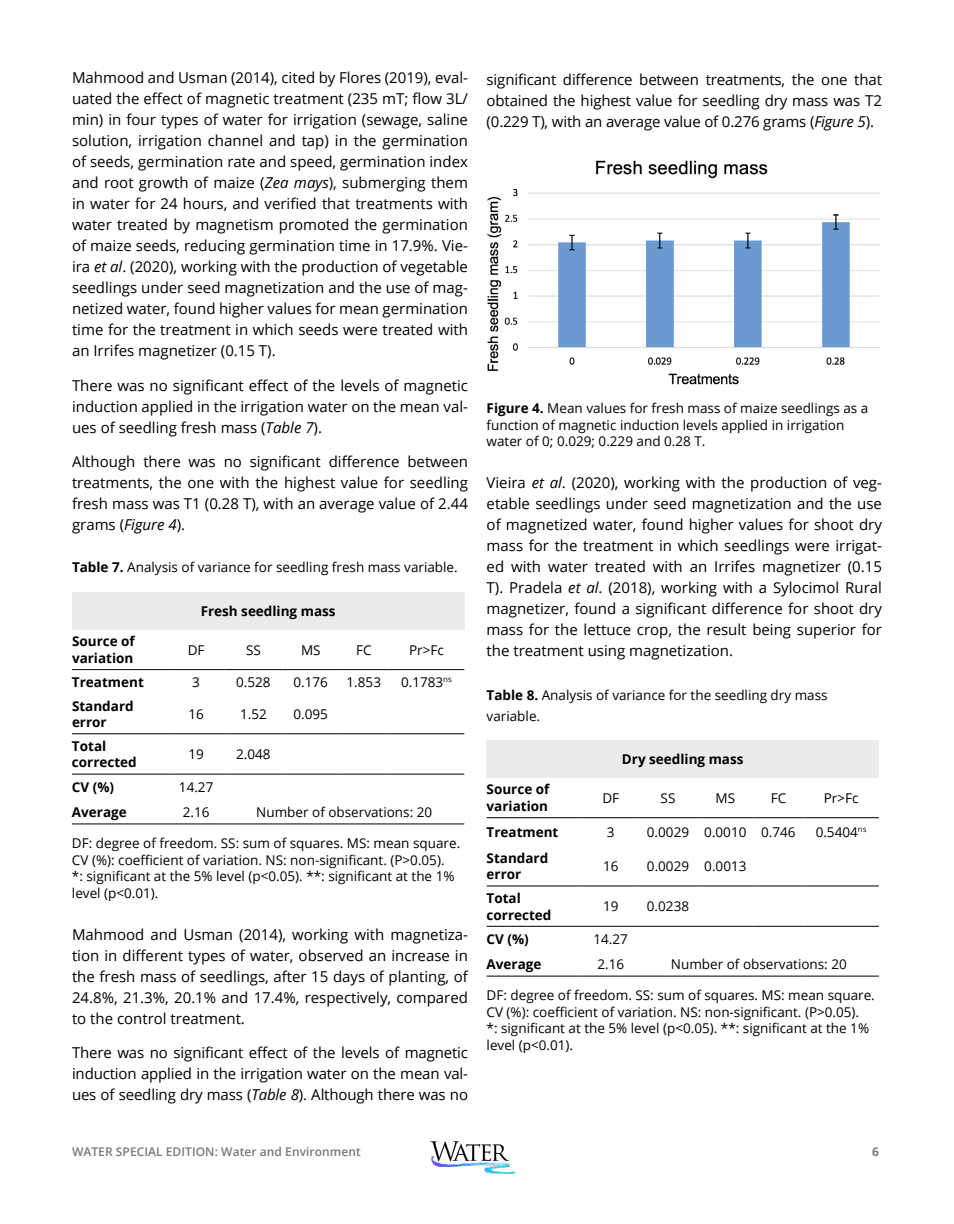
<style>
.page{position:relative;width:954px;height:1224px;background:#fff}
.page>*{position:absolute;margin:0;border:0;box-sizing:border-box;transform-origin:0 0}
.t1{font:15px/21px "Open Sans";color:#000;text-align:justify}
.t2{font:13.5px/16.5px "Open Sans";color:#000}
.t3{font:700 13.5px/16.5px "Open Sans";color:#000}
.t4{font:600 12px "Open Sans";letter-spacing:.005em;color:#797979}
.t5{font:700 12px "Open Sans";color:#797979}
.s1{font-style:italic}
.s2{font-weight:700}
</style>
<div class="page">
<img style="left:430px;top:1141px;width:85px;height:34px">
<div style="left:72px;top:592px;width:392px;height:37px;background:#ebebeb"></div>
<hr style="left:72px;top:669px;width:96px;height:1px;background:#000">
<hr style="left:168px;top:669px;width:56px;height:1px;background:#000">
<hr style="left:224px;top:669px;width:59px;height:1px;background:#000">
<hr style="left:283px;top:669px;width:56px;height:1px;background:#000">
<hr style="left:72px;top:734px;width:96px;height:1px;background:#000">
<hr style="left:168px;top:734px;width:56px;height:1px;background:#000">
<hr style="left:224px;top:734px;width:59px;height:1px;background:#000">
<hr style="left:283px;top:734px;width:56px;height:1px;background:#000">
<hr style="left:72px;top:774px;width:96px;height:1px;background:#000">
<hr style="left:168px;top:774px;width:56px;height:1px;background:#000">
<hr style="left:72px;top:824px;width:96px;height:1px;background:#000">
<hr style="left:168px;top:824px;width:56px;height:1px;background:#000">
<hr style="left:339px;top:669px;width:50px;height:1px;background:#000">
<hr style="left:389px;top:669px;width:75px;height:1px;background:#000">
<hr style="left:339px;top:734px;width:50px;height:1px;background:#000">
<hr style="left:389px;top:734px;width:75px;height:1px;background:#000">
<hr style="left:224px;top:774px;width:59px;height:1px;background:#000">
<hr style="left:283px;top:774px;width:56px;height:1px;background:#000">
<hr style="left:339px;top:774px;width:50px;height:1px;background:#000">
<hr style="left:389px;top:774px;width:75px;height:1px;background:#000">
<hr style="left:224px;top:824px;width:59px;height:1px;background:#000">
<hr style="left:283px;top:824px;width:56px;height:1px;background:#000">
<hr style="left:339px;top:824px;width:50px;height:1px;background:#000">
<hr style="left:389px;top:824px;width:75px;height:1px;background:#000">
<img style="left:487px;top:160px;width:393px;height:225px">
<div style="left:487px;top:740px;width:392px;height:37px;background:#ebebeb"></div>
<hr style="left:487px;top:817px;width:96px;height:1px;background:#000">
<hr style="left:583px;top:817px;width:56px;height:1px;background:#000">
<hr style="left:639px;top:817px;width:58px;height:1px;background:#000">
<hr style="left:697px;top:817px;width:57px;height:1px;background:#000">
<hr style="left:487px;top:886px;width:96px;height:1px;background:#000">
<hr style="left:583px;top:886px;width:56px;height:1px;background:#000">
<hr style="left:639px;top:886px;width:58px;height:1px;background:#000">
<hr style="left:697px;top:886px;width:57px;height:1px;background:#000">
<hr style="left:487px;top:926px;width:96px;height:1px;background:#000">
<hr style="left:583px;top:926px;width:56px;height:1px;background:#000">
<hr style="left:487px;top:976px;width:96px;height:1px;background:#000">
<hr style="left:583px;top:976px;width:56px;height:1px;background:#000">
<hr style="left:754px;top:817px;width:49px;height:1px;background:#000">
<hr style="left:803px;top:817px;width:76px;height:1px;background:#000">
<hr style="left:754px;top:886px;width:49px;height:1px;background:#000">
<hr style="left:803px;top:886px;width:76px;height:1px;background:#000">
<hr style="left:639px;top:926px;width:58px;height:1px;background:#000">
<hr style="left:697px;top:926px;width:57px;height:1px;background:#000">
<hr style="left:754px;top:926px;width:49px;height:1px;background:#000">
<hr style="left:803px;top:926px;width:76px;height:1px;background:#000">
<hr style="left:639px;top:976px;width:58px;height:1px;background:#000">
<hr style="left:697px;top:976px;width:57px;height:1px;background:#000">
<hr style="left:754px;top:976px;width:49px;height:1px;background:#000">
<hr style="left:803px;top:976px;width:76px;height:1px;background:#000">
<p class="t1" style="left:72px;top:67px;width:398px">Mahmood and Usman (2014), cited by Flores (2019), eval&shy;uated the effect of magnetic treatment (235 mT; flow 3L/ min) in four types of water for irrigation (sewage, saline solution, irrigation channel and tap) in the germination of seeds, germination rate and speed, germination index and root growth of maize (<span class="s1">Zea mays</span>), submerging them in water for 24 hours, and verified that treatments with water treated by magnetism promoted the germination of maize seeds, reducing germination time in 17.9%. Vie&shy;ira <span class="s1">et al</span>. (2020), working with the production of vegetable seedlings under seed magnetization and the use of mag&shy;netized water, found higher values for mean germination time for the treatment in which seeds were treated with an Irrifes magnetizer (0.15 T).</p>
<p class="t1" style="left:72px;top:375px;width:398px">There was no significant effect of the levels of magnetic induction applied in the irrigation water on the mean val&shy;ues of seedling fresh mass (<span class="s1">Table 7</span>).</p>
<p class="t1" style="left:72px;top:451px;width:398px">Although there was no significant difference between treatments, the one with the highest value for seedling fresh mass was T1 (0.28 T), with an average value of 2.44 grams (<span class="s1">Figure 4</span>).</p>
<p class="t2" style="left:72px;top:559px;width:387px"><span class="s2">Table 7.</span> Analysis of variance for seedling fresh mass variable.</p>
<p class="t3" style="left:201px;top:602px;width:136px">Fresh seedling mass</p>
<p class="t3" style="left:72px;top:633px;width:64px">Source of variation</p>
<p class="t2" style="left:188px;top:641px;width:18px">DF</p>
<p class="t2" style="left:246px;top:641px;width:16px">SS</p>
<p class="t2" style="left:301px;top:641px;width:21px">MS</p>
<p class="t2" style="left:356px;top:641px;width:17px">FC</p>
<p class="t2" style="left:409px;top:641px;width:36px">Pr&gt;Fc</p>
<p class="t3" style="left:72px;top:673px;width:73px">Treatment</p>
<p class="t2" style="left:192px;top:673px;width:9px">3</p>
<p class="t2" style="left:236px;top:673px;width:36px">0.528</p>
<p class="t2" style="left:294px;top:673px;width:36px">0.176</p>
<p class="t2" style="left:347px;top:673px;width:36px">1.853</p>
<p class="t2" style="left:401px;top:673px;width:52px">0.1783<sup>ns</sup></p>
<p class="t3" style="left:72px;top:697px;width:63px">Standard error</p>
<p class="t2" style="left:188px;top:705px;width:17px">16</p>
<p class="t2" style="left:240px;top:705px;width:28px">1.52</p>
<p class="t2" style="left:294px;top:705px;width:36px">0.095</p>
<p class="t3" style="left:72px;top:737px;width:66px">Total corrected</p>
<p class="t2" style="left:188px;top:746px;width:17px">19</p>
<p class="t2" style="left:236px;top:746px;width:36px">2.048</p>
<p class="t3" style="left:72px;top:779px;width:44px">CV (%)</p>
<p class="t2" style="left:179px;top:779px;width:36px">14.27</p>
<p class="t3" style="left:72px;top:804px;width:56px">Average</p>
<p class="t2" style="left:183px;top:804px;width:28px">2.16</p>
<p class="t2" style="left:256px;top:804px;width:177px">Number of observations: 20</p>
<p class="t2" style="left:72px;top:835px;width:390px">DF: degree of freedom. SS: sum of squares. MS: mean square.<br>CV (%): coefficient of variation. NS: non-significant. (P&gt;0.05).<br>*: significant at the 5% level (p&lt;0.05). **: significant at the 1% level (p&lt;0.01).</p>
<p class="t1" style="left:72px;top:923px;width:398px">Mahmood and Usman (2014), working with magnetiza&shy;tion in different types of water, observed an increase in the fresh mass of seedlings, after 15 days of planting, of 24.8%, 21.3%, 20.1% and 17.4%, respectively, compared to the control treatment.</p>
<p class="t1" style="left:72px;top:1042px;width:398px">There was no significant effect of the levels of magnetic induction applied in the irrigation water on the mean val&shy;ues of seedling dry mass (<span class="s1">Table 8</span>). Although there was no</p>
<p class="t1" style="left:487px;top:68px;width:397px">significant difference between treatments, the one that obtained the highest value for seedling dry mass was T2 (0.229 T), with an average value of 0.276 grams (<span class="s1">Figure 5</span>).</p>
<p class="t2" style="left:487px;top:400px;width:383px"><span class="s2">Figure 4.</span> Mean values for fresh mass of maize seedlings as a function of magnetic induction levels applied in irrigation water of 0; 0.029; 0.229 and 0.28 T.</p>
<p class="t1" style="left:487px;top:472px;width:397px">Vieira <span class="s1">et al</span>. (2020), working with the production of veg&shy;etable seedlings under seed magnetization and the use of magnetized water, found higher values for shoot dry mass for the treatment in which seedlings were irrigat&shy;ed with water treated with an Irrifes magnetizer (0.15<br>T). Pradela <span class="s1">et al</span>. (2018), working with a Sylocimol Rural magnetizer, found a significant difference for shoot dry mass for the lettuce crop, the result being superior for the treatment using magnetization.</p>
<p class="t2" style="left:487px;top:684px;width:343px;line-height:21px"><span class="s2">Table 8.</span> Analysis of variance for the seedling dry mass variable.</p>
<p class="t3" style="left:622px;top:750px;width:123px">Dry seedling mass</p>
<p class="t3" style="left:487px;top:781px;width:64px">Source of variation</p>
<p class="t2" style="left:602px;top:789px;width:18px">DF</p>
<p class="t2" style="left:661px;top:789px;width:16px">SS</p>
<p class="t2" style="left:716px;top:789px;width:21px">MS</p>
<p class="t2" style="left:771px;top:789px;width:17px">FC</p>
<p class="t2" style="left:824px;top:789px;width:36px">Pr&gt;Fc</p>
<p class="t3" style="left:487px;top:823px;width:73px">Treatment</p>
<p class="t2" style="left:607px;top:823px;width:9px">3</p>
<p class="t2" style="left:647px;top:823px;width:150px">0.0029 0.0010 0.746</p>
<p class="t2" style="left:816px;top:823px;width:52px">0.5404<sup>ns</sup></p>
<p class="t3" style="left:487px;top:849px;width:63px">Standard error</p>
<p class="t2" style="left:603px;top:857px;width:17px">16</p>
<p class="t2" style="left:647px;top:857px;width:101px">0.0029 0.0013</p>
<p class="t3" style="left:487px;top:890px;width:66px">Total corrected</p>
<p class="t2" style="left:603px;top:898px;width:17px">19</p>
<p class="t2" style="left:647px;top:898px;width:44px">0.0238</p>
<p class="t3" style="left:487px;top:931px;width:44px">CV (%)</p>
<p class="t2" style="left:594px;top:931px;width:36px">14.27</p>
<p class="t3" style="left:487px;top:956px;width:56px">Average</p>
<p class="t2" style="left:597px;top:956px;width:28px">2.16</p>
<p class="t2" style="left:671px;top:956px;width:177px">Number of observations: 20</p>
<p class="t2" style="left:487px;top:987px;width:390px">DF: degree of freedom. SS: sum of squares. MS: mean square.<br>CV (%): coefficient of variation. NS: non-significant. (P&gt;0.05).<br>*: significant at the 5% level (p&lt;0.05). **: significant at the 1% level (p&lt;0.01).</p>
<p class="t4" style="left:72px;top:1143px;width:290px">WATER SPECIAL EDITION: Water and Environment</p>
<p class="t5" style="left:872px;top:1143px;width:8px">6</p>
</div>
